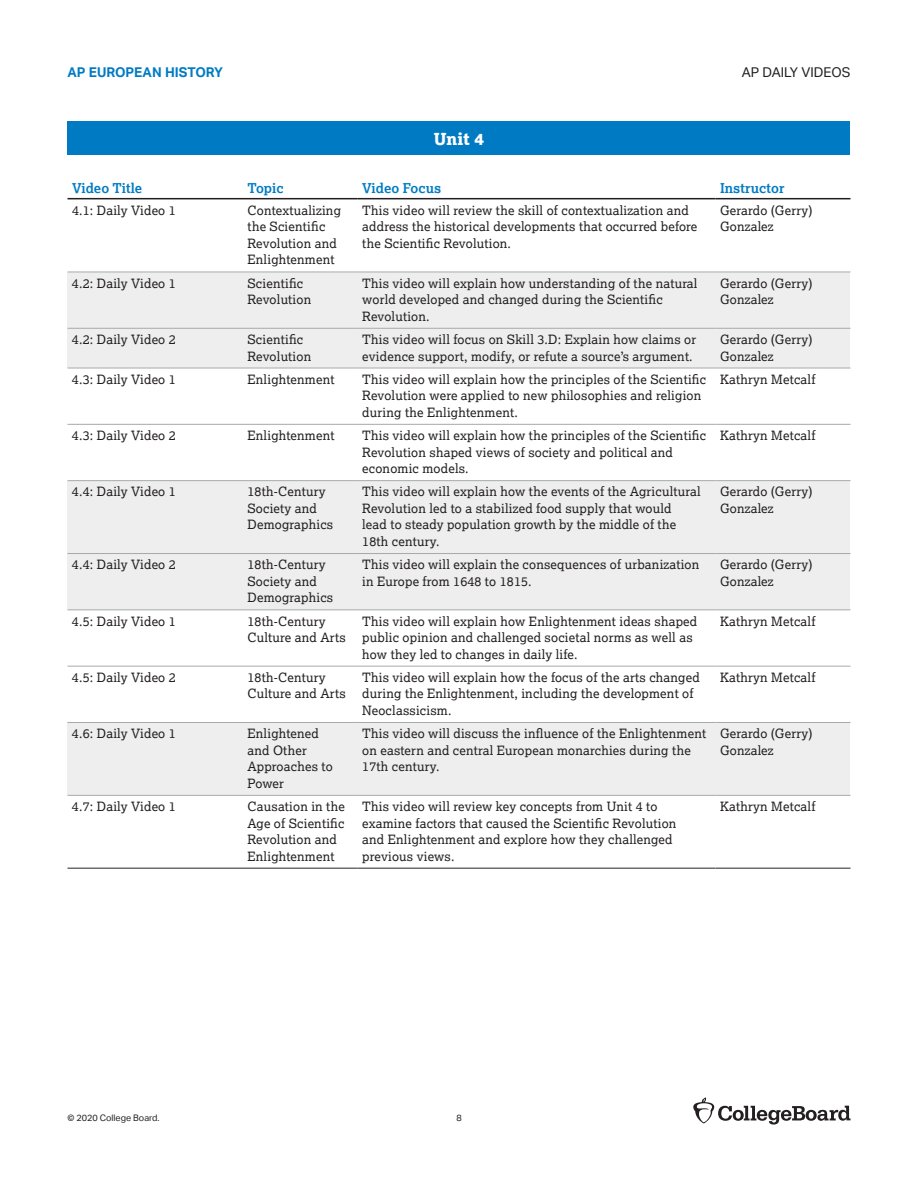
<style>
.page{position:relative;width:918px;height:1188px;background:#fff}
.page>*{position:absolute;margin:0;border:0;box-sizing:border-box;transform-origin:0 0}
.t1{font:800 16.5px "Lexia";color:#fff}
.t2{font:700 13.5px "Lexia";letter-spacing:.005em;color:#007bc3}
.t3{font:700 13.5px "Aktiv Grotesk";color:#007bc3}
.t4{font:13.5px "Aktiv Grotesk";color:#231f20}
.t5{font:12.75px/16.5px "Lexia";letter-spacing:.015em;color:#231f20}
.t6{font:9px "Aktiv Grotesk";color:#231f20}
</style>
<div class="page">
<svg style="left:693px;top:1098px;width:157px;height:27px"></svg>
<div style="left:68px;top:122px;width:782px;height:33px;background:#007bc3"></div>
<div style="left:68px;top:272px;width:175px;height:56px;background:#eeeeef"></div>
<div style="left:243px;top:272px;width:115px;height:56px;background:#eeeeef"></div>
<div style="left:358px;top:272px;width:358px;height:56px;background:#eeeeef"></div>
<div style="left:716px;top:272px;width:134px;height:56px;background:#eeeeef"></div>
<div style="left:68px;top:328px;width:175px;height:40px;background:#eeeeef"></div>
<div style="left:243px;top:328px;width:115px;height:40px;background:#eeeeef"></div>
<div style="left:358px;top:328px;width:358px;height:40px;background:#eeeeef"></div>
<div style="left:716px;top:328px;width:134px;height:40px;background:#eeeeef"></div>
<div style="left:68px;top:481px;width:175px;height:73px;background:#eeeeef"></div>
<div style="left:243px;top:481px;width:115px;height:73px;background:#eeeeef"></div>
<div style="left:358px;top:481px;width:358px;height:73px;background:#eeeeef"></div>
<div style="left:716px;top:481px;width:134px;height:73px;background:#eeeeef"></div>
<div style="left:68px;top:554px;width:175px;height:56px;background:#eeeeef"></div>
<div style="left:243px;top:554px;width:115px;height:56px;background:#eeeeef"></div>
<div style="left:358px;top:554px;width:358px;height:56px;background:#eeeeef"></div>
<div style="left:716px;top:554px;width:134px;height:56px;background:#eeeeef"></div>
<div style="left:68px;top:722px;width:175px;height:73px;background:#eeeeef"></div>
<div style="left:243px;top:722px;width:115px;height:73px;background:#eeeeef"></div>
<div style="left:358px;top:722px;width:358px;height:73px;background:#eeeeef"></div>
<div style="left:716px;top:722px;width:134px;height:73px;background:#eeeeef"></div>
<hr style="left:68px;top:198px;width:175px;height:1px;background:#231f20">
<hr style="left:243px;top:198px;width:115px;height:1px;background:#231f20">
<hr style="left:358px;top:198px;width:358px;height:1px;background:#231f20">
<hr style="left:716px;top:198px;width:134px;height:1px;background:#231f20">
<hr style="left:68px;top:868px;width:175px;height:1px;background:#6c6d70">
<hr style="left:243px;top:868px;width:115px;height:1px;background:#6c6d70">
<hr style="left:358px;top:868px;width:358px;height:1px;background:#6c6d70">
<hr style="left:716px;top:868px;width:134px;height:1px;background:#6c6d70">
<hr style="left:68px;top:328px;width:175px;height:1px;background:#a8a9ad">
<hr style="left:243px;top:328px;width:115px;height:1px;background:#a8a9ad">
<hr style="left:358px;top:328px;width:358px;height:1px;background:#a8a9ad">
<hr style="left:716px;top:328px;width:134px;height:1px;background:#a8a9ad">
<hr style="left:68px;top:553px;width:175px;height:1px;background:#a8a9ad">
<hr style="left:243px;top:553px;width:115px;height:1px;background:#a8a9ad">
<hr style="left:358px;top:553px;width:358px;height:1px;background:#a8a9ad">
<hr style="left:716px;top:553px;width:134px;height:1px;background:#a8a9ad">
<hr style="left:68px;top:368px;width:175px;height:1px;background:#a8a9ad">
<hr style="left:243px;top:368px;width:115px;height:1px;background:#a8a9ad">
<hr style="left:358px;top:368px;width:358px;height:1px;background:#a8a9ad">
<hr style="left:716px;top:368px;width:134px;height:1px;background:#a8a9ad">
<hr style="left:68px;top:480px;width:175px;height:1px;background:#a8a9ad">
<hr style="left:243px;top:480px;width:115px;height:1px;background:#a8a9ad">
<hr style="left:358px;top:480px;width:358px;height:1px;background:#a8a9ad">
<hr style="left:716px;top:480px;width:134px;height:1px;background:#a8a9ad">
<hr style="left:68px;top:272px;width:175px;height:1px;background:#a8a9ad">
<hr style="left:243px;top:272px;width:115px;height:1px;background:#a8a9ad">
<hr style="left:358px;top:272px;width:358px;height:1px;background:#a8a9ad">
<hr style="left:716px;top:272px;width:134px;height:1px;background:#a8a9ad">
<hr style="left:68px;top:424px;width:175px;height:1px;background:#a8a9ad">
<hr style="left:243px;top:424px;width:115px;height:1px;background:#a8a9ad">
<hr style="left:358px;top:424px;width:358px;height:1px;background:#a8a9ad">
<hr style="left:716px;top:424px;width:134px;height:1px;background:#a8a9ad">
<hr style="left:68px;top:609px;width:175px;height:1px;background:#a8a9ad">
<hr style="left:243px;top:609px;width:115px;height:1px;background:#a8a9ad">
<hr style="left:358px;top:609px;width:358px;height:1px;background:#a8a9ad">
<hr style="left:716px;top:609px;width:134px;height:1px;background:#a8a9ad">
<hr style="left:68px;top:666px;width:175px;height:1px;background:#a8a9ad">
<hr style="left:243px;top:666px;width:115px;height:1px;background:#a8a9ad">
<hr style="left:358px;top:666px;width:358px;height:1px;background:#a8a9ad">
<hr style="left:716px;top:666px;width:134px;height:1px;background:#a8a9ad">
<hr style="left:68px;top:722px;width:175px;height:1px;background:#a8a9ad">
<hr style="left:243px;top:722px;width:115px;height:1px;background:#a8a9ad">
<hr style="left:358px;top:722px;width:358px;height:1px;background:#a8a9ad">
<hr style="left:716px;top:722px;width:134px;height:1px;background:#a8a9ad">
<hr style="left:68px;top:795px;width:175px;height:1px;background:#a8a9ad">
<hr style="left:243px;top:795px;width:115px;height:1px;background:#a8a9ad">
<hr style="left:358px;top:795px;width:358px;height:1px;background:#a8a9ad">
<hr style="left:716px;top:795px;width:134px;height:1px;background:#a8a9ad">
<p class="t3" style="left:68px;top:65px;width:157px">AP EUROPEAN HISTORY</p>
<p class="t4" style="left:742px;top:65px;width:110px">AP DAILY VIDEOS</p>
<p class="t1" style="left:434px;top:128px;width:52px">Unit 4</p>
<p class="t2" style="left:72px;top:179px;width:72px">Video Title</p>
<p class="t2" style="left:248px;top:179px;width:38px">Topic</p>
<p class="t2" style="left:362px;top:179px;width:81px">Video Focus</p>
<p class="t2" style="left:720px;top:179px;width:66px">Instructor</p>
<p class="t5" style="left:72px;top:202px;width:105px">4.1: Daily Video 1</p>
<p class="t5" style="left:248px;top:201px;width:95px">Contextualizing the Scientific<br>Revolution and<br>Enlightenment</p>
<p class="t5" style="left:362px;top:202px;width:337px">This video will review the skill of contextualization and address the historical developments that occurred before the Scientific Revolution.</p>
<p class="t5" style="left:720px;top:202px;width:94px">Gerardo (Gerry)<br>Gonzalez</p>
<p class="t5" style="left:72px;top:274px;width:105px">4.2: Daily Video 1</p>
<p class="t5" style="left:248px;top:274px;width:65px">Scientific<br>Revolution</p>
<p class="t5" style="left:362px;top:274px;width:337px">This video will explain how understanding of the natural world developed and changed during the Scientific<br>Revolution.</p>
<p class="t5" style="left:720px;top:274px;width:94px">Gerardo (Gerry)<br>Gonzalez</p>
<p class="t5" style="left:72px;top:331px;width:105px">4.2: Daily Video 2</p>
<p class="t5" style="left:248px;top:331px;width:65px">Scientific<br>Revolution</p>
<p class="t5" style="left:362px;top:331px;width:335px">This video will focus on Skill 3.D: Explain how claims or evidence support, modify, or refute a source’s argument.</p>
<p class="t5" style="left:720px;top:331px;width:94px">Gerardo (Gerry)<br>Gonzalez</p>
<p class="t5" style="left:72px;top:370px;width:105px">4.3: Daily Video 1</p>
<p class="t5" style="left:248px;top:370px;width:89px">Enlightenment</p>
<p class="t5" style="left:362px;top:370px;width:345px">This video will explain how the principles of the Scientific<br>Revolution were applied to new philosophies and religion during the Enlightenment.</p>
<p class="t5" style="left:720px;top:370px;width:97px">Kathryn Metcalf</p>
<p class="t5" style="left:72px;top:427px;width:105px">4.3: Daily Video 2</p>
<p class="t5" style="left:248px;top:427px;width:89px">Enlightenment</p>
<p class="t5" style="left:362px;top:427px;width:345px">This video will explain how the principles of the Scientific<br>Revolution shaped views of society and political and economic models.</p>
<p class="t5" style="left:720px;top:427px;width:97px">Kathryn Metcalf</p>
<p class="t5" style="left:72px;top:483px;width:105px">4.4: Daily Video 1</p>
<p class="t5" style="left:248px;top:483px;width:87px">18th-Century<br>Society and<br>Demographics</p>
<p class="t5" style="left:362px;top:483px;width:340px">This video will explain how the events of the Agricultural Revolution led to a stabilized food supply that would<br>lead to steady population growth by the middle of the 18th century.</p>
<p class="t5" style="left:720px;top:483px;width:94px">Gerardo (Gerry)<br>Gonzalez</p>
<p class="t5" style="left:72px;top:556px;width:105px">4.4: Daily Video 2</p>
<p class="t5" style="left:248px;top:556px;width:87px">18th-Century<br>Society and<br>Demographics</p>
<p class="t5" style="left:362px;top:556px;width:339px">This video will explain the consequences of urbanization in Europe from 1648 to 1815.</p>
<p class="t5" style="left:720px;top:556px;width:94px">Gerardo (Gerry)<br>Gonzalez</p>
<p class="t5" style="left:72px;top:612px;width:105px">4.5: Daily Video 1</p>
<p class="t5" style="left:248px;top:612px;width:100px">18th-Century<br>Culture and Arts</p>
<p class="t5" style="left:362px;top:612px;width:336px">This video will explain how Enlightenment ideas shaped public opinion and challenged societal norms as well as how they led to changes in daily life.</p>
<p class="t5" style="left:720px;top:612px;width:97px">Kathryn Metcalf</p>
<p class="t5" style="left:72px;top:669px;width:105px">4.5: Daily Video 2</p>
<p class="t5" style="left:248px;top:669px;width:100px">18th-Century<br>Culture and Arts</p>
<p class="t5" style="left:362px;top:669px;width:339px">This video will explain how the focus of the arts changed during the Enlightenment, including the development of<br>Neoclassicism.</p>
<p class="t5" style="left:720px;top:669px;width:97px">Kathryn Metcalf</p>
<p class="t5" style="left:72px;top:725px;width:105px">4.6: Daily Video 1</p>
<p class="t5" style="left:248px;top:725px;width:87px">Enlightened and Other<br>Approaches to<br>Power</p>
<p class="t5" style="left:362px;top:725px;width:346px">This video will discuss the influence of the Enlightenment on eastern and central European monarchies during the<br>17th century.</p>
<p class="t5" style="left:720px;top:725px;width:94px">Gerardo (Gerry)<br>Gonzalez</p>
<p class="t5" style="left:72px;top:798px;width:105px">4.7: Daily Video 1</p>
<p class="t5" style="left:248px;top:798px;width:99px">Causation in the<br>Age of Scientific<br>Revolution and<br>Enlightenment</p>
<p class="t5" style="left:362px;top:798px;width:316px">This video will review key concepts from Unit 4 to examine factors that caused the Scientific Revolution and Enlightenment and explore how they challenged previous views.</p>
<p class="t5" style="left:720px;top:798px;width:97px">Kathryn Metcalf</p>
<p class="t6" style="left:68px;top:1113px;width:94px">© 2020 College Board.</p>
<p class="t6" style="left:456px;top:1113px;width:7px">8</p>
</div>
